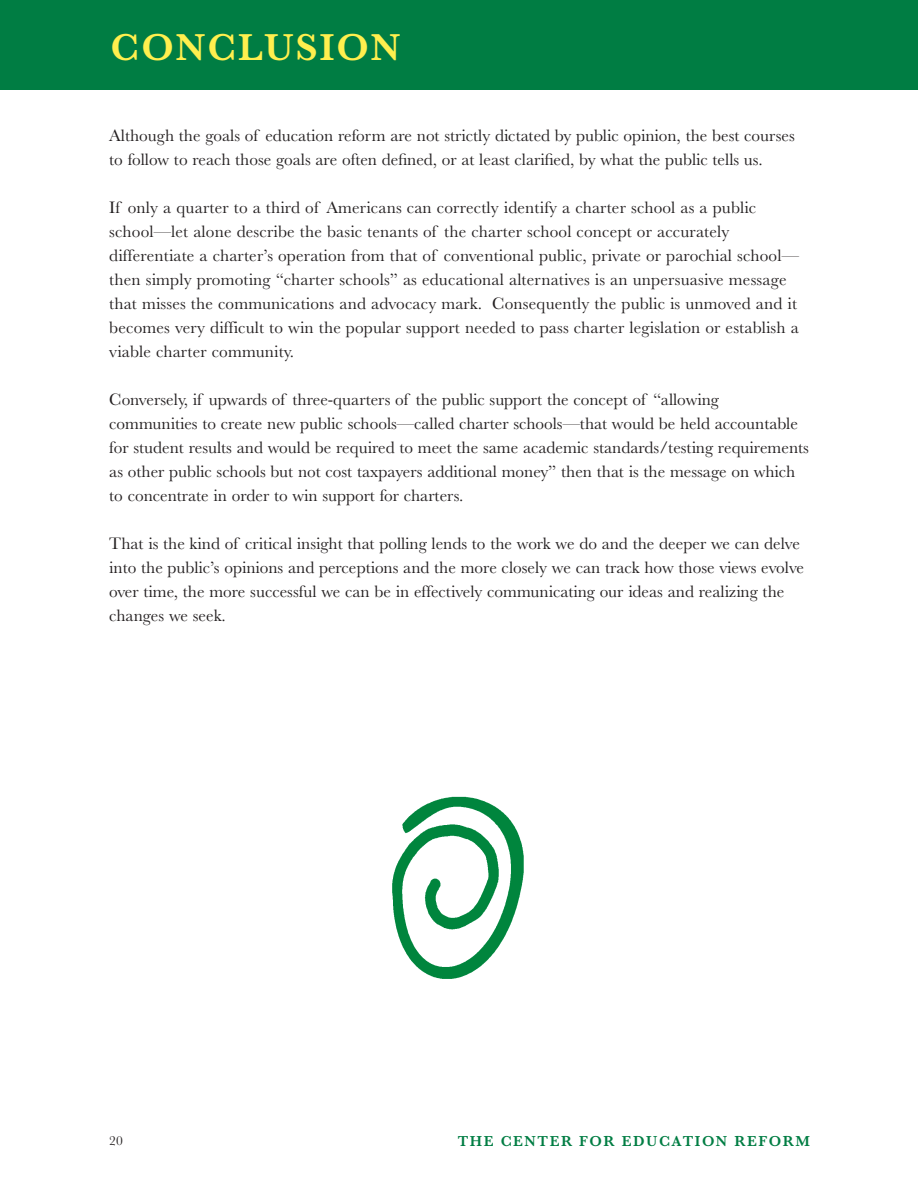
<style>
.page{position:relative;width:918px;height:1188px;background:#fff}
.page>*{position:absolute;margin:0;border:0;box-sizing:border-box;transform-origin:0 0}
.t1{font:600 39px "Baskerville";letter-spacing:.05em;color:#ffef4e}
.t2{font:17.25px/24px "Baskerville";color:#231f20}
.t3{font:600 15px "Baskerville";letter-spacing:.1em;color:#007d43}
.t4{font:13.5px "Baskerville";color:#231f20}
</style>
<div class="page">
<div style="left:0;top:0;width:918px;height:89px;background:#007d43"></div>
<img style="left:392px;top:796px;width:132px;height:183px">
<h1 class="t1" style="left:111px;top:25px;width:291px">CONCLUSION</h1>
<p class="t2" style="left:109px;top:124px;width:687px">Although the goals of education reform are not strictly dictated by public opinion, the best courses to follow to reach those goals are often defined, or at least clarified, by what the public tells us.</p>
<p class="t2" style="left:109px;top:196px;width:691px">If only a quarter to a third of Americans can correctly identify a charter school as a public school—let alone describe the basic tenants of the charter school concept or accurately differentiate a charter’s operation from that of conventional public, private or parochial school— then simply promoting “charter schools” as educational alternatives is an unpersuasive message that misses the communications and advocacy mark. Consequently the public is unmoved and it becomes very difficult to win the popular support needed to pass charter legislation or establish a viable charter community.</p>
<p class="t2" style="left:109px;top:388px;width:701px">Conversely, if upwards of three-quarters of the public support the concept of “allowing communities to create new public schools—called charter schools—that would be held accountable for student results and would be required to meet the same academic standards/testing requirements as other public schools but not cost taxpayers additional money” then that is the message on which to concentrate in order to win support for charters.</p>
<p class="t2" style="left:109px;top:532px;width:696px">That is the kind of critical insight that polling lends to the work we do and the deeper we can delve into the public’s opinions and perceptions and the more closely we can track how those views evolve over time, the more successful we can be in effectively communicating our ideas and realizing the changes we seek.</p>
<p class="t4" style="left:109px;top:1132px;width:15px">20</p>
<p class="t3" style="left:458px;top:1133px;width:354px">THE CENTER FOR EDUCATION REFORM</p>
</div>
